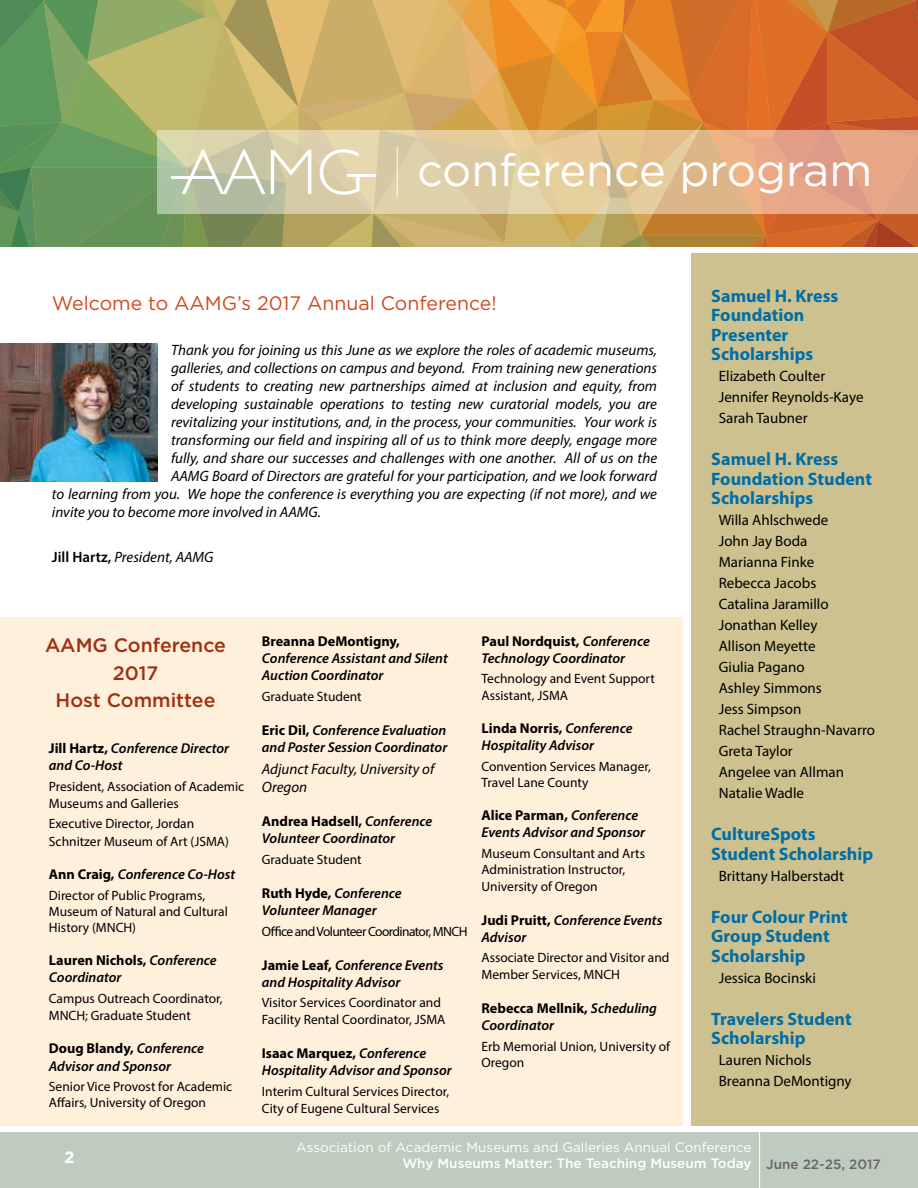
<style>
.page{position:relative;width:918px;height:1188px;background:#fff}
.page>*{position:absolute;margin:0;border:0;box-sizing:border-box;transform-origin:0 0}
.t1{font:45.15px "Gotham";color:#fff}
.t2{font:19.5px "Gotham";color:#d4471e}
.t3{font:500 19.5px/27.9px "Gotham";color:#a22f10;text-align:center}
.t4{font:700 18px/19.5px "Myriad Pro";color:#006da6}
.t5{font:700 16.5px "Gotham";color:#fff}
.t6{font:italic 15px/18px "Myriad Pro";color:#000}
.t7{font:15px/21px "Myriad Pro";color:#000}
.t8{font:italic 600 14.25px/17.1px "Myriad Pro";color:#000}
.t9{font:700 14.25px "Myriad Pro";color:#000}
.t10{font:13.5px/17.1px "Myriad Pro";color:#000}
.t11{font:13.5px/16.2px "Gotham";color:#fff}
.t12{font:13.5px "Myriad Pro";letter-spacing:-.045em;color:#000}
.s1{font-weight:600;font-style:normal}
.s2{font-weight:700;font-style:normal}
.s3{font-weight:500}
.s4{font-weight:500;color:#6b6565}
</style>
<div class="page">
<div style="left:0;top:1132px;width:918px;height:56px;background:#becbbe"></div>
<hr style="left:759px;top:1132px;width:1px;height:56px;background:#fff">
<div style="left:0;top:617px;width:682px;height:509px;background:#fff0dc"></div>
<div style="left:691px;top:254px;width:227px;height:872px;background:#cdc28f"></div>
<svg style="left:0;top:0;width:918px;height:247px;background:#c2a062"></svg>
<hr style="left:358px;top:174px;width:17px;height:3px;background:#fff">
<hr style="left:171px;top:176px;width:45px;height:3px;background:#fff">
<hr style="left:397px;top:147px;width:1px;height:50px;background:#fff">
<img style="left:0;top:344px;width:158px;height:137px">
<h1 class="t1" style="left:417px;top:142px;width:457px">conference program</h1>
<h2 class="t2" style="left:52px;top:292px;width:446px">Welcome to AAMG’s 2017 Annual Conference!</h2>
<p class="t6" style="left:171px;top:341px;width:488px">Thank you for joining us this June as we explore the roles of academic museums,</p>
<p class="t6" style="left:171px;top:359px;width:488px">galleries, and collections on campus and beyond. From training new generations</p>
<p class="t6" style="left:171px;top:377px;width:488px">of students to creating new partnerships aimed at inclusion and equity, from</p>
<p class="t6" style="left:171px;top:395px;width:488px">developing sustainable operations to testing new curatorial models, you are</p>
<p class="t6" style="left:171px;top:413px;width:488px">revitalizing your institutions, and, in the process, your communities. Your work is</p>
<p class="t6" style="left:171px;top:431px;width:488px">transforming our field and inspiring all of us to think more deeply, engage more</p>
<p class="t6" style="left:171px;top:449px;width:488px">fully, and share our successes and challenges with one another. All of us on the</p>
<p class="t6" style="left:171px;top:467px;width:488px">AAMG Board of Directors are grateful for your participation, and we look forward</p>
<p class="t6" style="left:52px;top:485px;width:607px">to learning from you. We hope the conference is everything you are expecting (if not more), and we</p>
<p class="t6" style="left:52px;top:503px;width:271px">invite you to become more involved in AAMG.</p>
<p class="t6" style="left:52px;top:548px;width:163px"><span class="s1">Jill Hartz,</span> President, AAMG</p>
<h2 class="t3" style="left:45px;top:631px;width:182px">AAMG Conference<br>2017<br>Host Committee</h2>
<p class="t8" style="left:49px;top:739px;width:182px"><span class="s2">Jill Hartz,</span> Conference Director and Co-Host</p>
<p class="t10" style="left:49px;top:777px;width:197px">President, Association of Academic<br>Museums and Galleries</p>
<p class="t10" style="left:49px;top:815px;width:182px">Executive Director, Jordan<br>Schnitzer Museum of Art (JSMA)</p>
<p class="t8" style="left:49px;top:865px;width:188px"><span class="s2">Ann Craig,</span> Conference Co-Host</p>
<p class="t10" style="left:49px;top:887px;width:181px;line-height:16.2px">Director of Public Programs,<br>Museum of Natural and Cultural<br>History (MNCH)</p>
<p class="t8" style="left:49px;top:952px;width:169px"><span class="s2">Lauren Nichols,</span> Conference<br>Coordinator</p>
<p class="t10" style="left:49px;top:990px;width:175px">Campus Outreach Coordinator,<br>MNCH; Graduate Student</p>
<p class="t8" style="left:49px;top:1040px;width:157px"><span class="s2">Doug Blandy,</span> Conference<br>Advisor and Sponsor</p>
<p class="t10" style="left:49px;top:1078px;width:185px;line-height:16.2px">Senior Vice Provost for Academic<br>Affairs, University of Oregon</p>
<p class="t9" style="left:262px;top:631px;width:140px">Breanna DeMontigny,</p>
<p class="t8" style="left:262px;top:649px;width:187px">Conference Assistant and Silent<br>Auction Coordinator</p>
<p class="t10" style="left:262px;top:688px;width:101px">Graduate Student</p>
<p class="t8" style="left:262px;top:721px;width:187px"><span class="s2">Eric Dil,</span> Conference Evaluation and Poster Session Coordinator</p>
<p class="t6" style="left:262px;top:760px;width:174px">Adjunct Faculty, University of<br>Oregon</p>
<p class="t8" style="left:262px;top:812px;width:172px"><span class="s2">Andrea Hadsell,</span> Conference<br>Volunteer Coordinator</p>
<p class="t10" style="left:262px;top:851px;width:101px">Graduate Student</p>
<p class="t8" style="left:262px;top:884px;width:141px"><span class="s2">Ruth Hyde,</span> Conference<br>Volunteer Manager</p>
<p class="t12" style="left:262px;top:923px;width:207px">Office and Volunteer Coordinator, MNCH</p>
<p class="t8" style="left:262px;top:956px;width:183px"><span class="s2">Jamie Leaf,</span> Conference Events and Hospitality Advisor</p>
<p class="t10" style="left:262px;top:994px;width:185px">Visitor Services Coordinator and<br>Facility Rental Coordinator, JSMA</p>
<p class="t8" style="left:262px;top:1044px;width:191px"><span class="s2">Isaac Marquez,</span> Conference<br>Hospitality Advisor and Sponsor</p>
<p class="t10" style="left:262px;top:1082px;width:189px">Interim Cultural Services Director,<br>City of Eugene Cultural Services</p>
<p class="t8" style="left:482px;top:632px;width:170px"><span class="s2">Paul Nordquist,</span> Conference<br>Technology Coordinator</p>
<p class="t10" style="left:482px;top:671px;width:175px;line-height:16.2px">Technology and Event Support<br>Assistant, JSMA</p>
<p class="t8" style="left:482px;top:719px;width:153px"><span class="s2">Linda Norris,</span> Conference<br>Hospitality Advisor</p>
<p class="t10" style="left:482px;top:758px;width:171px;line-height:16.2px">Convention Services Manager,<br>Travel Lane County</p>
<p class="t8" style="left:482px;top:806px;width:165px"><span class="s2">Alice Parman,</span> Conference<br>Events Advisor and Sponsor</p>
<p class="t10" style="left:482px;top:845px;width:165px;line-height:16.6px">Museum Consultant and Arts<br>Administration Instructor,<br>University of Oregon</p>
<p class="t8" style="left:482px;top:911px;width:182px"><span class="s2">Judi Pruitt,</span> Conference Events<br>Advisor</p>
<p class="t10" style="left:482px;top:949px;width:190px">Associate Director and Visitor and<br>Member Services, MNCH</p>
<p class="t8" style="left:482px;top:999px;width:177px"><span class="s2">Rebecca Mellnik,</span> Scheduling<br>Coordinator</p>
<p class="t10" style="left:482px;top:1038px;width:190px;line-height:16.2px">Erb Memorial Union, University of<br>Oregon</p>
<p class="t4" style="left:711px;top:285px;width:129px">Samuel H. Kress<br>Foundation<br>Presenter<br>Scholarships</p>
<p class="t7" style="left:719px;top:366px;width:146px">Elizabeth Coulter<br>Jennifer Reynolds-Kaye<br>Sarah Taubner</p>
<p class="t4" style="left:711px;top:449px;width:162px">Samuel H. Kress<br>Foundation Student<br>Scholarships</p>
<p class="t7" style="left:719px;top:510px;width:158px">Willa Ahlschwede<br>John Jay Boda<br>Marianna Finke<br>Rebecca Jacobs<br>Catalina Jaramillo<br>Jonathan Kelley<br>Allison Meyette<br>Giulia Pagano<br>Ashley Simmons<br>Jess Simpson<br>Rachel Straughn-Navarro<br>Greta Taylor<br>Angelee van Allman<br>Natalie Wadle</p>
<p class="t4" style="left:711px;top:824px;width:163px">CultureSpots<br>Student Scholarship</p>
<p class="t7" style="left:719px;top:865px;width:127px">Brittany Halberstadt</p>
<p class="t4" style="left:711px;top:906px;width:138px">Four Colour Print<br>Group Student<br>Scholarship</p>
<p class="t7" style="left:719px;top:967px;width:99px">Jessica Bocinski</p>
<p class="t4" style="left:711px;top:1008px;width:142px">Travelers Student<br>Scholarship</p>
<p class="t7" style="left:719px;top:1050px;width:134px">Lauren Nichols<br>Breanna DeMontigny</p>
<p class="t5" style="left:64px;top:1147px;width:12px">2</p>
<p class="t11" style="left:402px;top:1139px;width:480px;text-indent:-106px">Association of Academic Museums and Galleries Annual Conference<br><span class="s3">Why Museums Matter: The Teaching Museum Today</span> <span class="s4">June 22-25, 2017</span></p>
</div>
